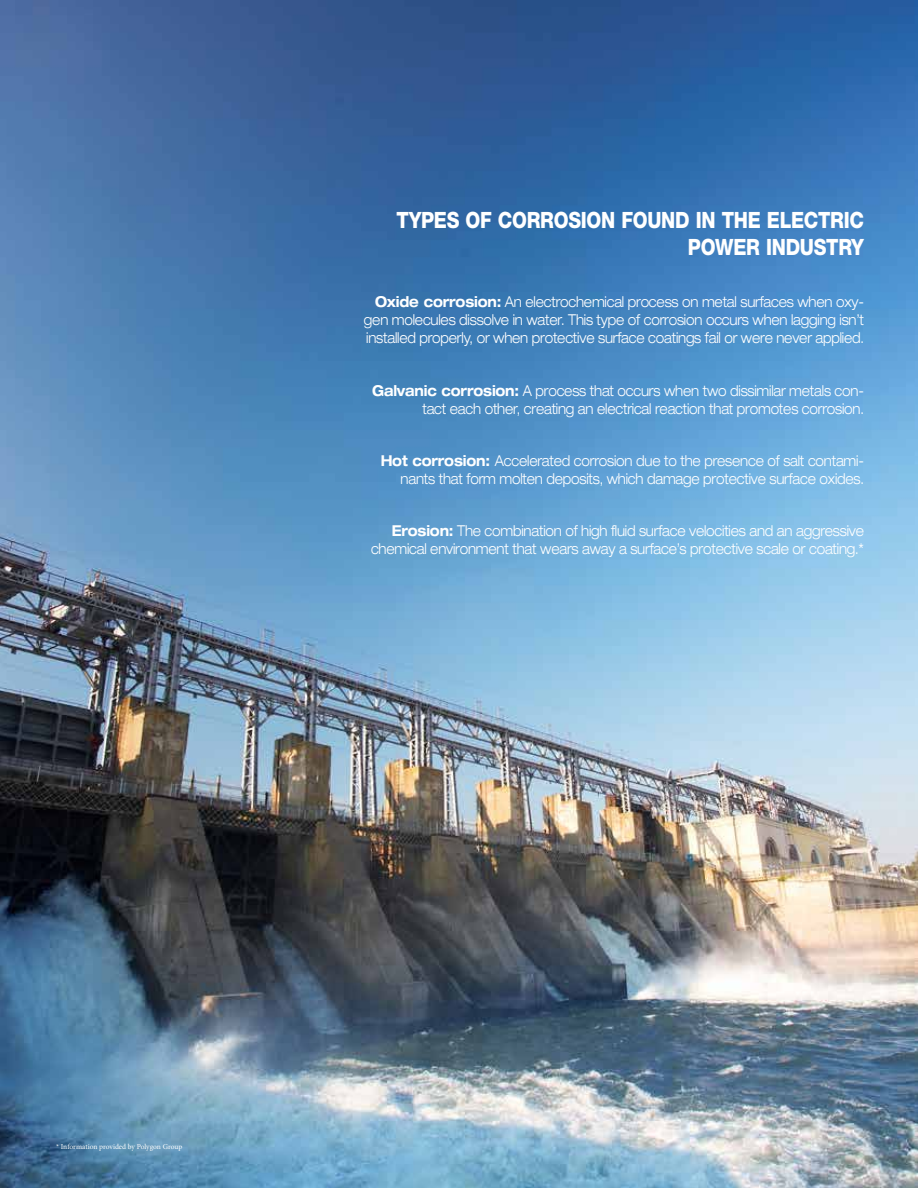
<style>
.page{position:relative;width:918px;height:1188px;background:#fff}
.page>*{position:absolute;margin:0;border:0;box-sizing:border-box;transform-origin:0 0}
.t1{font:800 22.5px/27px "Helvetica Neue";letter-spacing:-.015em;color:#fff;text-align:right;scale:.85 1}
.t2{font:300 expanded 15px/18px "Helvetica Neue";letter-spacing:-.015em;color:#fff;text-align:right;scale:.85 1}
.t3{font:7.5px "Minion Pro";letter-spacing:-.01em;color:#fff}
.s1{font-weight:700}
</style>
<div class="page">
<img style="left:0;top:0;width:918px;height:1188px">
<h1 class="t1" style="left:397px;top:207px;width:551px">TYPES OF CORROSION FOUND IN THE ELECTRIC<br>POWER INDUSTRY</h1>
<p class="t2" style="left:364px;top:293px;width:590px;text-align:justify;text-indent:11px"><span class="s1">Oxide corrosion:</span> An electrochemical process on metal surfaces when oxy&shy;gen molecules dissolve in water. This type of corrosion occurs when lagging isn’t installed properly, or when protective surface coatings fail or were never applied.</p>
<p class="t2" style="left:372px;top:381px;width:580px"><span class="s1">Galvanic corrosion:</span> A process that occurs when two dissimilar metals con&shy;tact each other, creating an electrical reaction that promotes corrosion.</p>
<p class="t2" style="left:381px;top:451px;width:570px"><span class="s1">Hot corrosion:</span> Accelerated corrosion due to the presence of salt contami&shy;nants that form molten deposits, which damage protective surface oxides.</p>
<p class="t2" style="left:371px;top:522px;width:581px"><span class="s1">Erosion:</span> The combination of high fluid surface velocities and an aggressive chemical environment that wears away a surface’s protective scale or coating.*</p>
<p class="t3" style="left:56px;top:1142px;width:128px">* Information provided by Polygon Group</p>
</div>
